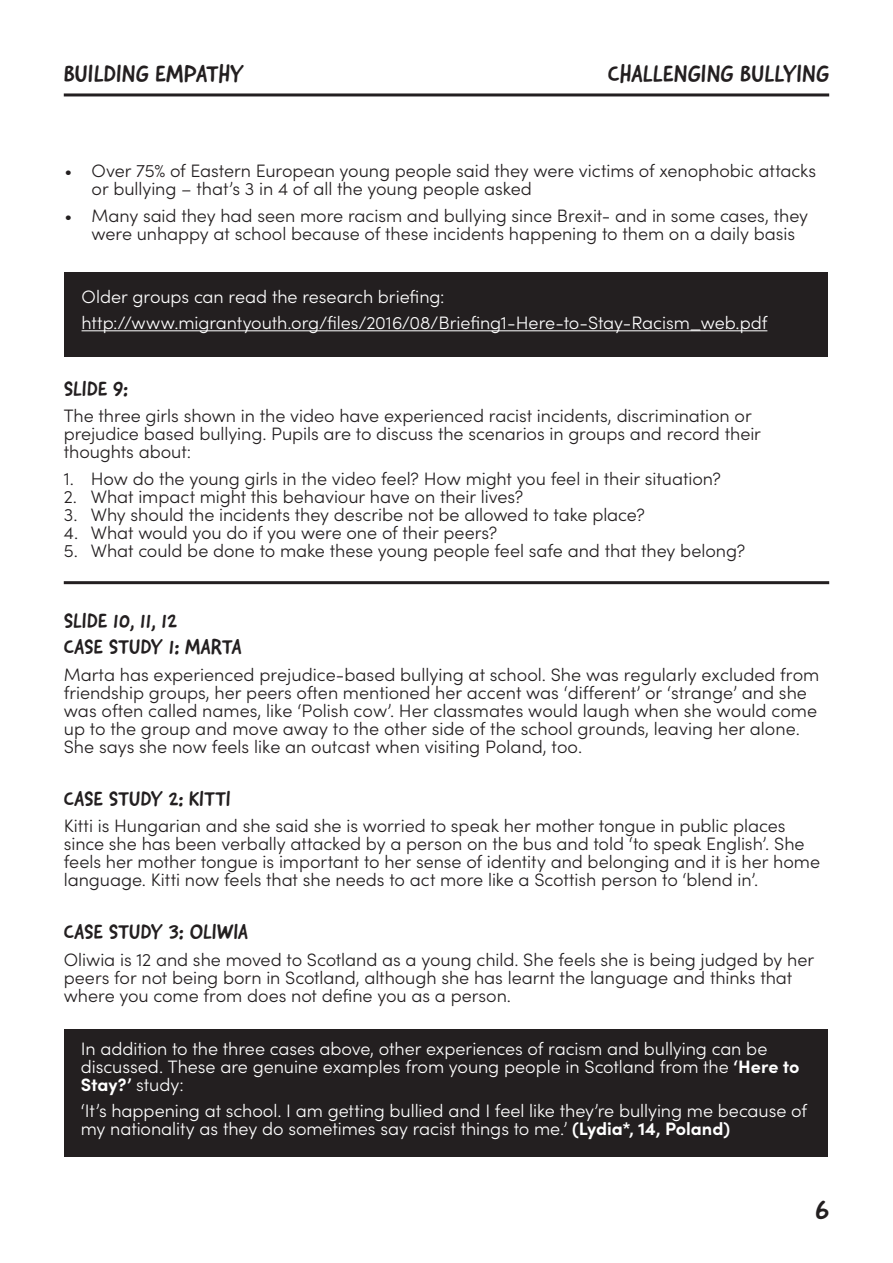
<style>
.page{position:relative;width:893px;height:1263px;background:#fff}
.page>*{position:absolute;margin:0;border:0;box-sizing:border-box;transform-origin:0 0}
.heading{font:27px "Good Dog New";color:#231f20}
.heading-2{font:24px "Good Dog New";letter-spacing:.005em;color:#231f20}
.body{font:21px/26.5px "Good Dog New";letter-spacing:-.005em;color:#231f20}
.body-2{font:300 18px/18px "Sofia Pro";letter-spacing:-.005em;color:#231f20}
.body-3{font:300 18px/18px "Sofia Pro";letter-spacing:-.005em;color:#fff}
.s1{font-weight:700}
</style>
<div class="page">
<div style="left:65px;top:273px;width:763px;height:84px;background:#231f20"></div>
<div style="left:65px;top:1029px;width:763px;height:128px;background:#231f20"></div>
<hr style="left:64px;top:93px;width:765px;height:3px;background:#231f20">
<hr style="left:64px;top:581px;width:765px;height:3px;background:#231f20">
<hr style="left:82px;top:330px;width:685px;height:1px;background:#fff">
<p class="heading-2" style="left:64px;top:58px;width:182px">BUILDING EMPATHY</p>
<p class="heading-2" style="left:608px;top:58px;width:223px">CHALLENGING BULLYING</p>
<p class="body-2" style="left:92px;top:161px;width:726px;text-indent:-27px">• Over 75% of Eastern European young people said they were victims of xenophobic attacks or bullying – that’s 3 in 4 of all the young people asked</p>
<p class="body-2" style="left:92px;top:206px;width:718px;text-indent:-27px">• Many said they had seen more racism and bullying since Brexit- and in some cases, they were unhappy at school because of these incidents happening to them on a daily basis</p>
<p class="body-3" style="left:82px;top:286px;width:365px">Older groups can read the research briefing:</p>
<p class="body-3" style="left:82px;top:313px;width:687px">http://www.migrantyouth.org/files/2016/08/Briefing1-Here-to-Stay-Racism_web.pdf</p>
<p class="body" style="left:64px;top:375px;width:66px">SLIDE 9:</p>
<p class="body-2" style="left:64px;top:406px;width:699px">The three girls shown in the video have experienced racist incidents, discrimination or prejudice based bullying. Pupils are to discuss the scenarios in groups and record their thoughts about:</p>
<p class="body-2" style="left:64px;top:468px;width:659px">1. How do the young girls in the video feel? How might you feel in their situation?</p>
<p class="body-2" style="left:64px;top:486px;width:461px">2. What impact might this behaviour have on their lives?</p>
<p class="body-2" style="left:64px;top:504px;width:583px">3. Why should the incidents they describe not be allowed to take place?</p>
<p class="body-2" style="left:64px;top:522px;width:435px">4. What would you do if you were one of their peers?</p>
<p class="body-2" style="left:64px;top:540px;width:683px">5. What could be done to make these young people feel safe and that they belong?</p>
<p class="body" style="left:64px;top:607px;width:179px">SLIDE 10, 11, 12<br>CASE STUDY 1: MARTA</p>
<p class="body-2" style="left:64px;top:664px;width:757px">Marta has experienced prejudice-based bullying at school. She was regularly excluded from friendship groups, her peers often mentioned her accent was ‘different’ or ‘strange’ and she was often called names, like ‘Polish cow’. Her classmates would laugh when she would come up to the group and move away to the other side of the school grounds, leaving her alone.<br>She says she now feels like an outcast when visiting Poland, too.</p>
<p class="body" style="left:64px;top:785px;width:168px">CASE STUDY 2: KITTI</p>
<p class="body-2" style="left:64px;top:816px;width:758px">Kitti is Hungarian and she said she is worried to speak her mother tongue in public places since she has been verbally attacked by a person on the bus and told ‘to speak English’. She feels her mother tongue is important to her sense of identity and belonging and it is her home language. Kitti now feels that she needs to act more like a Scottish person to ‘blend in’.</p>
<p class="body" style="left:64px;top:919px;width:186px">CASE STUDY 3: OLIWIA</p>
<p class="body-2" style="left:64px;top:949px;width:752px">Oliwia is 12 and she moved to Scotland as a young child. She feels she is being judged by her peers for not being born in Scotland, although she has learnt the language and thinks that where you come from does not define you as a person.</p>
<p class="body-3" style="left:81px;top:1038px;width:720px">In addition to the three cases above, other experiences of racism and bullying can be discussed. These are genuine examples from young people in Scotland from the <span class="s1">‘Here to<br>Stay?’</span> study:</p>
<p class="body-3" style="left:81px;top:1101px;width:728px">‘It’s happening at school. I am getting bullied and I feel like they’re bullying me because of my nationality as they do sometimes say racist things to me.’ <span class="s1">(Lydia*, 14, Poland)</span></p>
<p class="heading" style="left:815px;top:1192px;width:15px">6</p>
</div>
